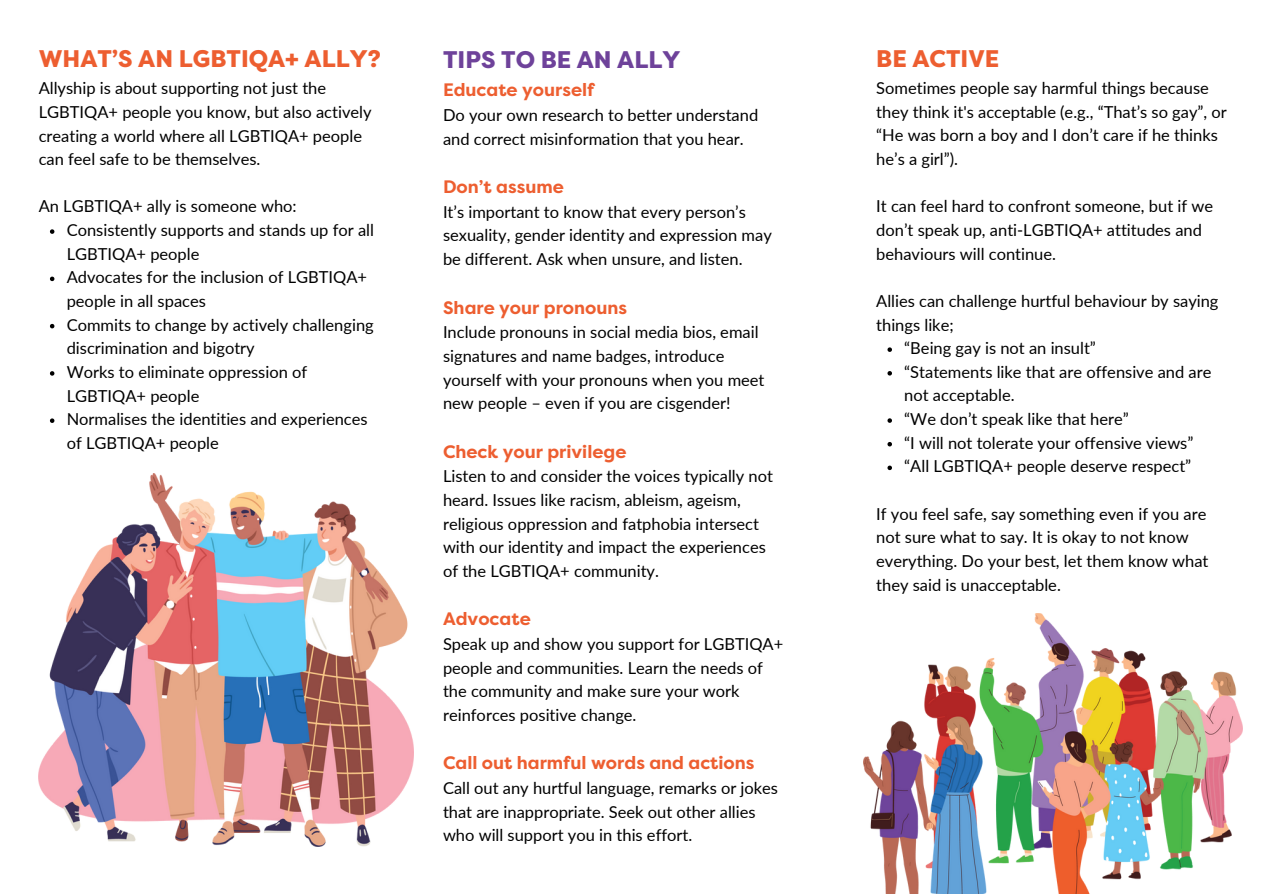
<style>
.page{position:relative;width:1263px;height:894px;background:#fff}
.page>*{position:absolute;margin:0;border:0;box-sizing:border-box;transform-origin:0 0}
.t1{font:800 24px "Filson Pro";color:#ed5e30}
.t2{font:800 24px "Filson Pro";color:#6e429a}
.t3{font:700 18px "Filson Pro";color:#ed5e30}
.t4{font:16.5px/23.5px "Lato";color:#000}
</style>
<div class="page">
<img style="left:39px;top:473px;width:374px;height:372px">
<img style="left:863px;top:613px;width:379px;height:280px">
<svg style="left:50px;top:229px;width:4px;height:5px"></svg>
<svg style="left:50px;top:276px;width:4px;height:5px"></svg>
<svg style="left:50px;top:324px;width:4px;height:4px"></svg>
<svg style="left:50px;top:371px;width:4px;height:4px"></svg>
<svg style="left:50px;top:418px;width:4px;height:5px"></svg>
<svg style="left:887px;top:347px;width:5px;height:5px"></svg>
<svg style="left:887px;top:371px;width:5px;height:4px"></svg>
<svg style="left:887px;top:418px;width:5px;height:4px"></svg>
<svg style="left:887px;top:442px;width:5px;height:4px"></svg>
<svg style="left:887px;top:465px;width:5px;height:5px"></svg>
<p class="t1" style="left:39px;top:45px;width:344px">WHAT’S AN LGBTIQA+ ALLY?</p>
<p class="t4" style="left:39px;top:76px;width:334px">Allyship is about supporting not just the LGBTIQA+ people you know, but also actively creating a world where all LGBTIQA+ people can feel safe to be themselves.</p>
<p class="t4" style="left:39px;top:194px;width:260px">An LGBTIQA+ ally is someone who:</p>
<p class="t4" style="left:67px;top:218px;width:309px">Consistently supports and stands up for all<br>LGBTIQA+ people</p>
<p class="t4" style="left:67px;top:265px;width:302px">Advocates for the inclusion of LGBTIQA+ people in all spaces</p>
<p class="t4" style="left:67px;top:312px;width:309px">Commits to change by actively challenging discrimination and bigotry</p>
<p class="t4" style="left:67px;top:359px;width:242px">Works to eliminate oppression of<br>LGBTIQA+ people</p>
<p class="t4" style="left:67px;top:407px;width:302px">Normalises the identities and experiences of LGBTIQA+ people</p>
<p class="t2" style="left:443px;top:46px;width:239px">TIPS TO BE AN ALLY</p>
<p class="t3" style="left:443px;top:80px;width:153px">Educate yourself</p>
<p class="t4" style="left:443px;top:103px;width:317px">Do your own research to better understand and correct misinformation that you hear.</p>
<p class="t3" style="left:443px;top:176px;width:122px">Don’t assume</p>
<p class="t4" style="left:443px;top:199px;width:330px">It’s important to know that every person’s sexuality, gender identity and expression may be different. Ask when unsure, and listen.</p>
<p class="t3" style="left:443px;top:297px;width:186px">Share your pronouns</p>
<p class="t4" style="left:443px;top:320px;width:323px">Include pronouns in social media bios, email signatures and name badges, introduce yourself with your pronouns when you meet new people – even if you are cisgender!</p>
<p class="t3" style="left:443px;top:441px;width:185px">Check your privilege</p>
<p class="t4" style="left:443px;top:464px;width:331px">Listen to and consider the voices typically not heard. Issues like racism, ableism, ageism, religious oppression and fatphobia intersect with our identity and impact the experiences of the LGBTIQA+ community.</p>
<p class="t3" style="left:443px;top:608px;width:89px">Advocate</p>
<p class="t4" style="left:443px;top:631px;width:342px">Speak up and show you support for LGBTIQA+ people and communities. Learn the needs of the community and make sure your work reinforces positive change.</p>
<p class="t3" style="left:443px;top:752px;width:313px">Call out harmful words and actions</p>
<p class="t4" style="left:443px;top:775px;width:337px">Call out any hurtful language, remarks or jokes that are inappropriate. Seek out other allies who will support you in this effort.</p>
<p class="t1" style="left:876px;top:45px;width:124px">BE ACTIVE</p>
<p class="t4" style="left:876px;top:76px;width:352px">Sometimes people say harmful things because they think it's acceptable (e.g., “That’s so gay”, or “He was born a boy and I don’t care if he thinks he’s a girl”).</p>
<p class="t4" style="left:876px;top:194px;width:338px">It can feel hard to confront someone, but if we don’t speak up, anti-LGBTIQA+ attitudes and behaviours will continue.</p>
<p class="t4" style="left:876px;top:288px;width:344px">Allies can challenge hurtful behaviour by saying things like;</p>
<p class="t4" style="left:904px;top:336px;width:193px">“Being gay is not an insult”</p>
<p class="t4" style="left:904px;top:359px;width:309px">“Statements like that are offensive and are not acceptable.</p>
<p class="t4" style="left:904px;top:407px;width:226px">“We don’t speak like that here”</p>
<p class="t4" style="left:904px;top:430px;width:291px">“I will not tolerate your offensive views”</p>
<p class="t4" style="left:904px;top:454px;width:288px">“All LGBTIQA+ people deserve respect”</p>
<p class="t4" style="left:876px;top:501px;width:334px">If you feel safe, say something even if you are not sure what to say. It is okay to not know everything. Do your best, let them know what they said is unacceptable.</p>
</div>
